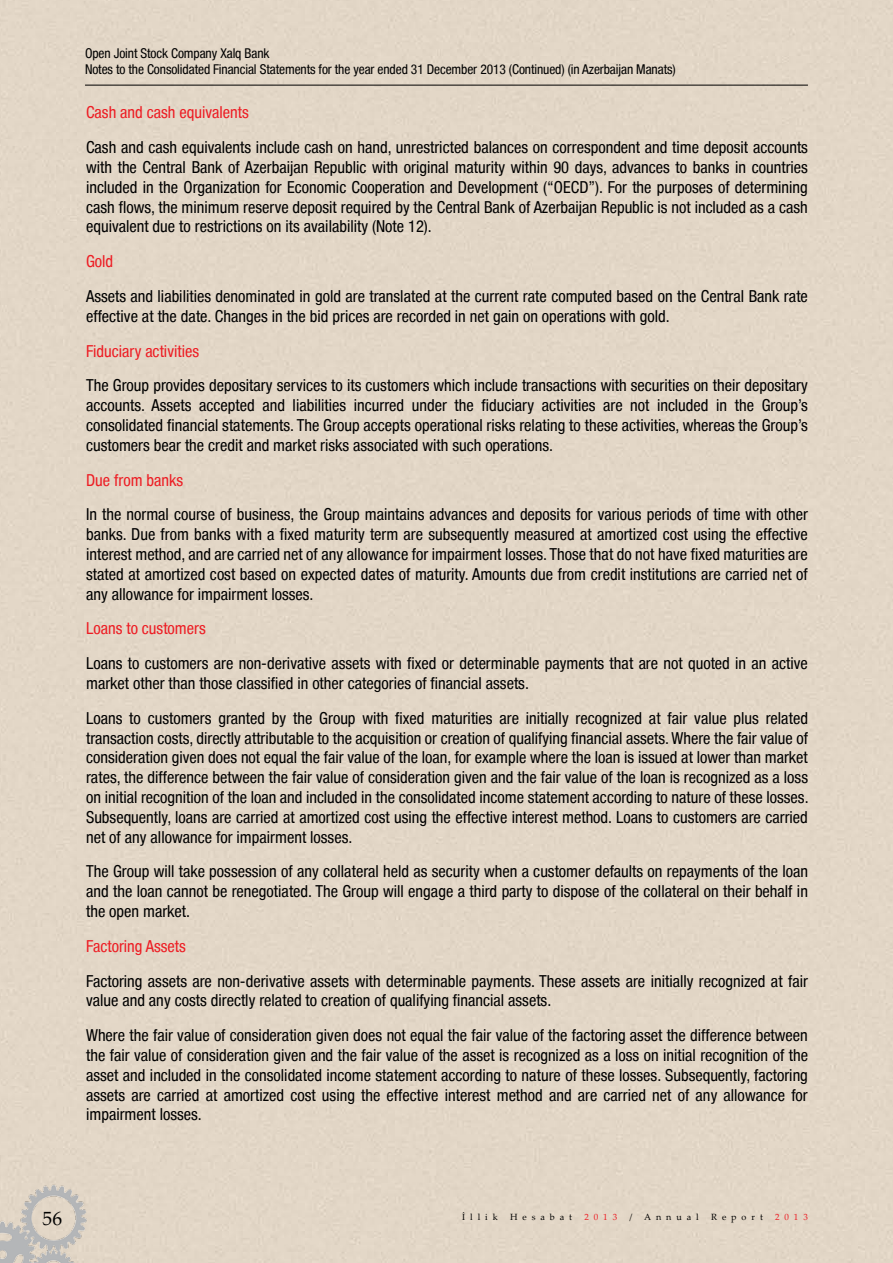
<style>
.page{position:relative;width:893px;height:1263px;background:#fff}
.page>*{position:absolute;margin:0;border:0;box-sizing:border-box;transform-origin:0 0}
.t1{font:19.5px "Palatino Linotype";color:#000}
.t2{font:condensed 16.5px/19.8px "Helvetica Neue Condensed";color:#000;text-align:justify}
.t3{font:condensed 16.5px "Helvetica Neue Condensed";color:#ed1d24}
.t4{font:condensed 13.5px/16.2px "Helvetica Neue Condensed";letter-spacing:-.01em;color:#000}
.t5{font:9px "Palatino Linotype";letter-spacing:.55em;color:#000}
.t6{font:9px "Palatino Linotype";letter-spacing:.55em;color:#ed1d24}
</style>
<div class="page">
<img style="left:0;top:1178px;width:91px;height:85px">
<hr style="left:85px;top:85px;width:723px;height:1px;background:#000">
<p class="t4" style="left:85px;top:45px;width:592px">Open Joint Stock Company Xalq Bank<br>Notes to the Consolidated Financial Statements for the year ended 31 December 2013 (Continued) (in Azerbaijan Manats)</p>
<p class="t3" style="left:86px;top:103px;width:164px">Cash and cash equivalents</p>
<p class="t2" style="left:86px;top:137px;width:723px">Cash and cash equivalents include cash on hand, unrestricted balances on correspondent and time deposit accounts with the Central Bank of Azerbaijan Republic with original maturity within 90 days, advances to banks in countries included in the Organization for Economic Cooperation and Development (“OECD”). For the purposes of determining cash flows, the minimum reserve deposit required by the Central Bank of Azerbaijan Republic is not included as a cash equivalent due to restrictions on its availability (Note 12).</p>
<p class="t3" style="left:86px;top:252px;width:29px">Gold</p>
<p class="t2" style="left:86px;top:286px;width:723px">Assets and liabilities denominated in gold are translated at the current rate computed based on the Central Bank rate effective at the date. Changes in the bid prices are recorded in net gain on operations with gold.</p>
<p class="t3" style="left:86px;top:341px;width:114px">Fiduciary activities</p>
<p class="t2" style="left:86px;top:375px;width:723px">The Group provides depositary services to its customers which include transactions with securities on their depositary accounts. Assets accepted and liabilities incurred under the fiduciary activities are not included in the Group’s consolidated financial statements. The Group accepts operational risks relating to these activities, whereas the Group’s customers bear the credit and market risks associated with such operations.</p>
<p class="t3" style="left:86px;top:470px;width:99px">Due from banks</p>
<p class="t2" style="left:86px;top:504px;width:723px">In the normal course of business, the Group maintains advances and deposits for various periods of time with other banks. Due from banks with a fixed maturity term are subsequently measured at amortized cost using the effective interest method, and are carried net of any allowance for impairment losses. Those that do not have fixed maturities are stated at amortized cost based on expected dates of maturity. Amounts due from credit institutions are carried net of any allowance for impairment losses.</p>
<p class="t3" style="left:86px;top:619px;width:121px">Loans to customers</p>
<p class="t2" style="left:86px;top:653px;width:723px">Loans to customers are non-derivative assets with fixed or determinable payments that are not quoted in an active market other than those classified in other categories of financial assets.</p>
<p class="t2" style="left:86px;top:708px;width:724px">Loans to customers granted by the Group with fixed maturities are initially recognized at fair value plus related transaction costs, directly attributable to the acquisition or creation of qualifying financial assets. Where the fair value of consideration given does not equal the fair value of the loan, for example where the loan is issued at lower than market rates, the difference between the fair value of consideration given and the fair value of the loan is recognized as a loss on initial recognition of the loan and included in the consolidated income statement according to nature of these losses.<br>Subsequently, loans are carried at amortized cost using the effective interest method. Loans to customers are carried net of any allowance for impairment losses.</p>
<p class="t2" style="left:86px;top:861px;width:723px">The Group will take possession of any collateral held as security when a customer defaults on repayments of the loan and the loan cannot be renegotiated. The Group will engage a third party to dispose of the collateral on their behalf in the open market.</p>
<p class="t3" style="left:86px;top:936px;width:101px">Factoring Assets</p>
<p class="t2" style="left:86px;top:971px;width:723px">Factoring assets are non-derivative assets with determinable payments. These assets are initially recognized at fair value and any costs directly related to creation of qualifying financial assets.</p>
<p class="t2" style="left:86px;top:1025px;width:723px">Where the fair value of consideration given does not equal the fair value of the factoring asset the difference between the fair value of consideration given and the fair value of the asset is recognized as a loss on initial recognition of the asset and included in the consolidated income statement according to nature of these losses. Subsequently, factoring assets are carried at amortized cost using the effective interest method and are carried net of any allowance for impairment losses.</p>
<p class="t1" style="left:43px;top:1205px;width:21px">56</p>
<p class="t5" style="left:462px;top:1210px;width:37px">İllik</p>
<p class="t5" style="left:510px;top:1210px;width:64px">Hesabat</p>
<p class="t6" style="left:584px;top:1210px;width:34px">2013</p>
<p class="t5" style="left:629px;top:1210px;width:4px">/</p>
<p class="t5" style="left:644px;top:1210px;width:56px">Annual</p>
<p class="t5" style="left:711px;top:1210px;width:53px">Report</p>
<p class="t6" style="left:775px;top:1210px;width:34px">2013</p>
</div>
